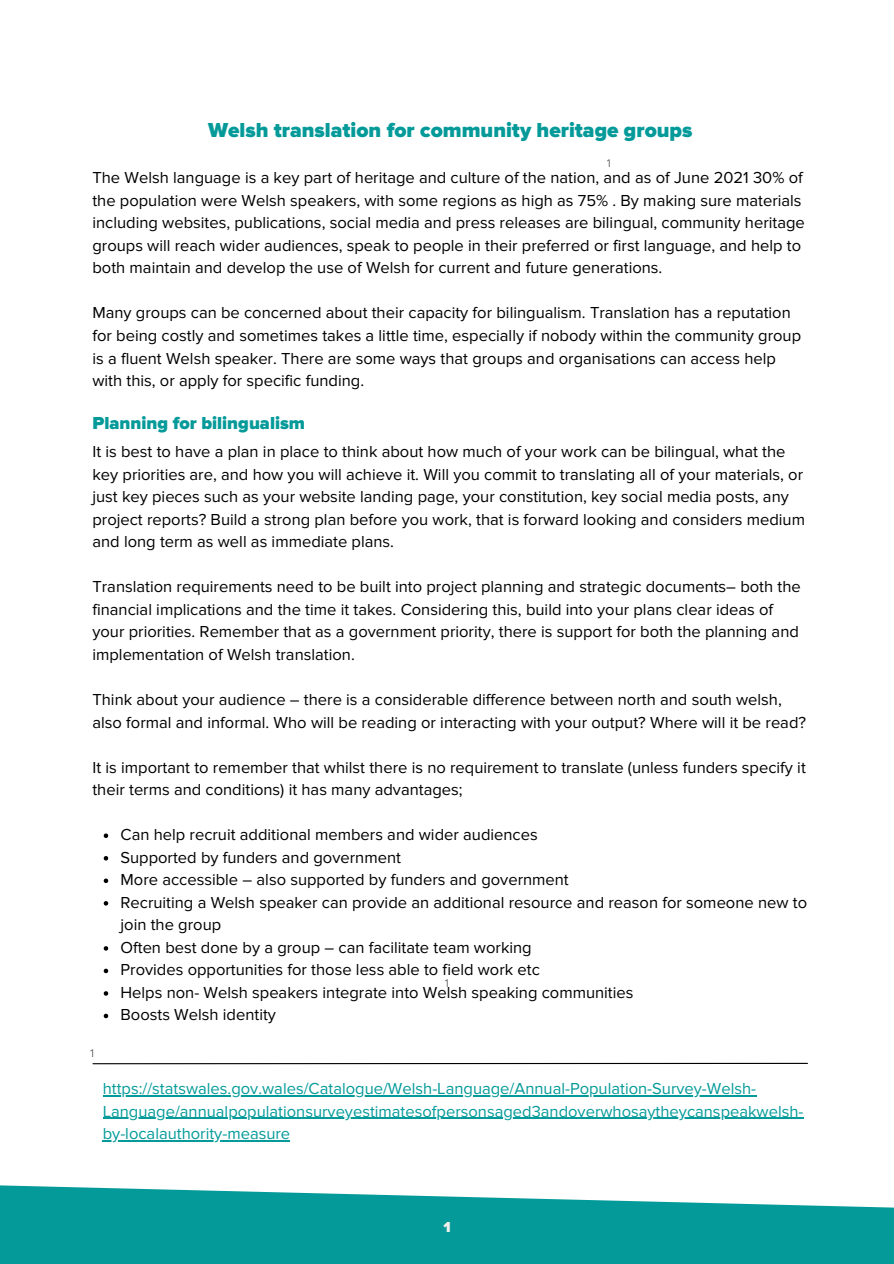
<style>
.page{position:relative;width:894px;height:1264px;background:#fff}
.page>*{position:absolute;margin:0;border:0;box-sizing:border-box;transform-origin:0 0}
.t1{font:900 21px "Proxima Nova";color:#049a99}
.t2{font:900 18px "Proxima Nova";color:#049a99}
.t3{font:16.5px/22.5px "Proxima Nova";color:#000}
.t4{font:16.5px/22.5px "Proxima Nova";color:#049a99}
.t5{font:900 15px "Proxima Nova";color:#f2efea}
.t6{font:300 10.5px "Open Sans";color:#000}
</style>
<div class="page">
<svg style="left:0;top:835px;width:893px;height:428px"></svg>
<svg style="left:104px;top:833px;width:4px;height:5px"></svg>
<svg style="left:104px;top:856px;width:4px;height:4px"></svg>
<svg style="left:104px;top:878px;width:4px;height:5px"></svg>
<svg style="left:104px;top:901px;width:4px;height:4px"></svg>
<svg style="left:104px;top:946px;width:4px;height:4px"></svg>
<svg style="left:104px;top:968px;width:4px;height:5px"></svg>
<svg style="left:104px;top:991px;width:4px;height:4px"></svg>
<svg style="left:104px;top:1013px;width:4px;height:5px"></svg>
<hr style="left:103px;top:1095px;width:653px;height:1px;background:#049a99">
<hr style="left:103px;top:1117px;width:700px;height:1px;background:#049a99">
<hr style="left:103px;top:1140px;width:187px;height:1px;background:#049a99">
<hr style="left:93px;top:1062px;width:714px;height:2px;background:#000">
<p class="t1" style="left:208px;top:117px;width:485px">Welsh translation for community heritage groups</p>
<p class="t3" style="left:92px;top:167px;width:713px">The Welsh language is a key part of heritage and culture of the nation, and as of June 2021 30% of the population were Welsh speakers, with some regions as high as 75% . By making sure materials including websites, publications, social media and press releases are bilingual, community heritage groups will reach wider audiences, speak to people in their preferred or first language, and help to both maintain and develop the use of Welsh for current and future generations.</p>
<p class="t3" style="left:92px;top:302px;width:710px">Many groups can be concerned about their capacity for bilingualism. Translation has a reputation for being costly and sometimes takes a little time, especially if nobody within the community group is a fluent Welsh speaker. There are some ways that groups and organisations can access help with this, or apply for specific funding.</p>
<p class="t2" style="left:92px;top:412px;width:214px">Planning for bilingualism</p>
<p class="t6" style="left:606px;top:156px;width:7px">1</p>
<p class="t3" style="left:92px;top:441px;width:714px">It is best to have a plan in place to think about how much of your work can be bilingual, what the key priorities are, and how you will achieve it. Will you commit to translating all of your materials, or just key pieces such as your website landing page, your constitution, key social media posts, any project reports? Build a strong plan before you work, that is forward looking and considers medium and long term as well as immediate plans.</p>
<p class="t3" style="left:92px;top:576px;width:709px">Translation requirements need to be built into project planning and strategic documents– both the financial implications and the time it takes. Considering this, build into your plans clear ideas of your priorities. Remember that as a government priority, there is support for both the planning and implementation of Welsh translation.</p>
<p class="t3" style="left:92px;top:688px;width:715px">Think about your audience – there is a considerable difference between north and south welsh, also formal and informal. Who will be reading or interacting with your output? Where will it be read?</p>
<p class="t3" style="left:92px;top:756px;width:714px">It is important to remember that whilst there is no requirement to translate (unless funders specify it their terms and conditions) it has many advantages;</p>
<p class="t6" style="left:89px;top:1045px;width:7px">1</p>
<p class="t3" style="left:120px;top:823px;width:418px">Can help recruit additional members and wider audiences</p>
<p class="t3" style="left:120px;top:846px;width:282px">Supported by funders and government</p>
<p class="t3" style="left:120px;top:868px;width:449px">More accessible – also supported by funders and government</p>
<p class="t3" style="left:120px;top:891px;width:688px">Recruiting a Welsh speaker can provide an additional resource and reason for someone new to join the group</p>
<p class="t3" style="left:120px;top:936px;width:412px">Often best done by a group – can facilitate team working</p>
<p class="t3" style="left:120px;top:959px;width:421px">Provides opportunities for those less able to field work etc</p>
<p class="t3" style="left:120px;top:981px;width:514px">Helps non- Welsh speakers integrate into Welsh speaking communities</p>
<p class="t3" style="left:120px;top:1004px;width:157px">Boosts Welsh identity</p>
<p class="t6" style="left:444px;top:975px;width:7px">1</p>
<p class="t4" style="left:103px;top:1077px;width:702px">https://statswales.gov.wales/Catalogue/Welsh-Language/Annual-Population-Survey-Welsh-<br>Language/annualpopulationsurveyestimatesofpersonsaged3andoverwhosaytheycanspeakwelsh&shy;by-localauthority-measure</p>
<p class="t5" style="left:443px;top:1217px;width:9px">1</p>
</div>
